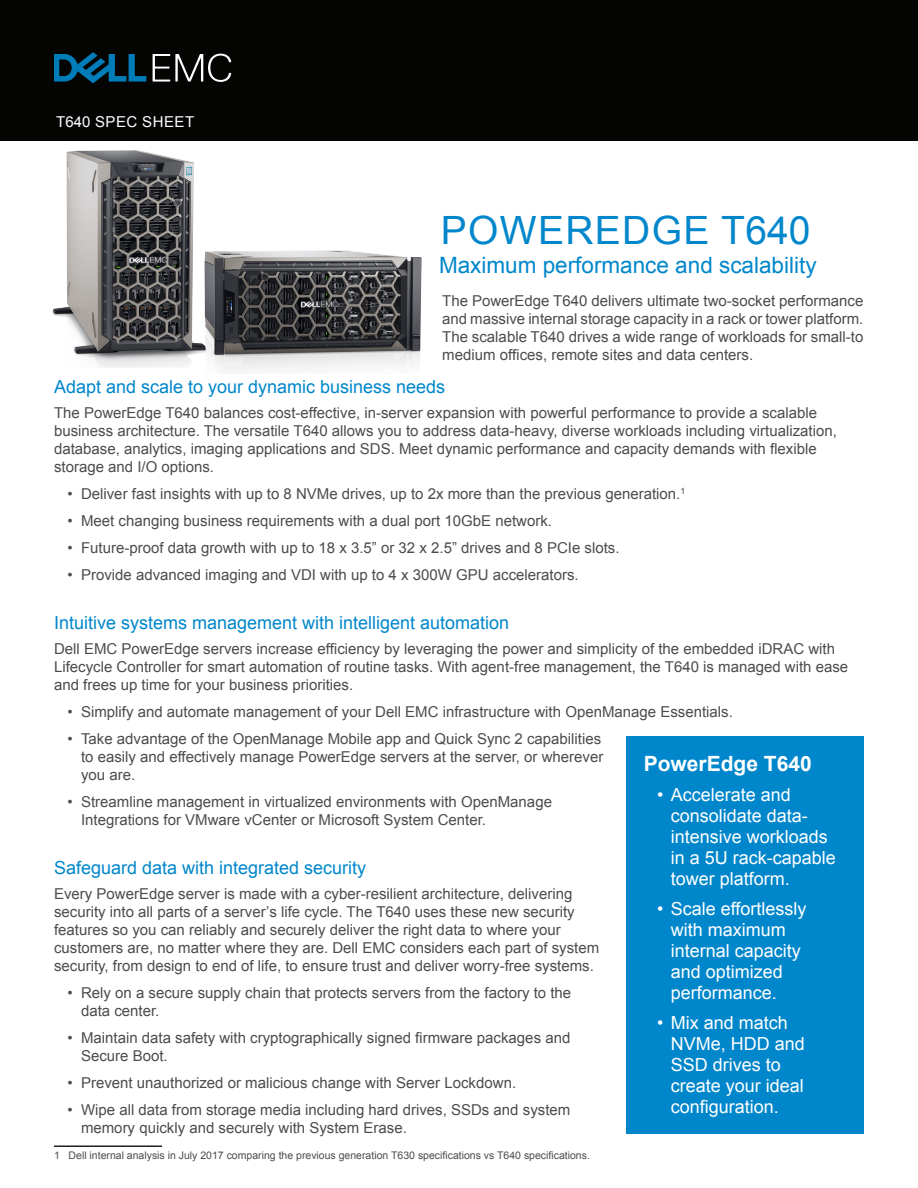
<style>
.page{position:relative;width:918px;height:1188px;background:#fff}
.page>*{position:absolute;margin:0;border:0;box-sizing:border-box;transform-origin:0 0}
.Document_Headline{font:39px "Arial";letter-spacing:.035em;color:#0087cb}
.Document_Headline-2{font:22.5px "Arial";color:#0087cb}
.Body_Headline{font:700 21px "Arial";color:#fff}
.t1{font:18px/21px "Arial";color:#fff}
.Body_Text{font:18px "Arial";color:#0087cb}
.Body_Headline-2{font:18px "Arial";color:#0087cb}
.Body_Text-2{font:15px/18px "Arial";color:#4b4c4d}
.Body_copy_Dell_Dark{font:15px/18px "Arial";color:#4b4c4d;text-align:justify}
.Table_Text{font:15px "Arial";letter-spacing:.035em;color:#fff}
.t2{font:10.5px "Arial";color:#4b4c4d}
</style>
<div class="page">
<div style="left:0;top:0;width:918px;height:141px;background:#040503"></div>
<svg style="left:153px;top:54px;width:78px;height:28px"></svg>
<svg style="left:55px;top:52px;width:91px;height:31px"></svg>
<hr style="left:54px;top:1145px;width:108px;height:2px;background:#231f20">
<div style="left:626px;top:736px;width:238px;height:398px;background:#0087cb"></div>
<img style="left:52px;top:150px;width:142px;height:218px">
<img style="left:189px;top:179px;width:233px;height:193px">
<p class="Table_Text" style="left:56px;top:111px;width:140px">T640 SPEC SHEET</p>
<p class="Document_Headline" style="left:441px;top:204px;width:371px">POWEREDGE T640</p>
<p class="Document_Headline-2" style="left:439px;top:250px;width:379px">Maximum performance and scalability</p>
<p class="Body_copy_Dell_Dark" style="left:442px;top:292px;width:423px">The PowerEdge T640 delivers ultimate two-socket performance and massive internal storage capacity in a rack or tower platform.<br>The scalable T640 drives a wide range of workloads for small-to medium offices, remote sites and data centers.</p>
<p class="Body_Text" style="left:54px;top:375px;width:393px">Adapt and scale to your dynamic business needs</p>
<p class="Body_Text-2" style="left:54px;top:404px;width:784px">The PowerEdge T640 balances cost-effective, in-server expansion with powerful performance to provide a scalable business architecture. The versatile T640 allows you to address data-heavy, diverse workloads including virtualization, database, analytics, imaging applications and SDS. Meet dynamic performance and capacity demands with flexible storage and I/O options.</p>
<p class="Body_Text-2" style="left:68px;top:485px;width:619px">• Deliver fast insights with up to 8 NVMe drives, up to 2x more than the previous generation.<sup>1</sup></p>
<p class="Body_Text-2" style="left:68px;top:511px;width:486px">• Meet changing business requirements with a dual port 10GbE network.</p>
<p class="Body_Text-2" style="left:68px;top:538px;width:554px">• Future-proof data growth with up to 18 x 3.5” or 32 x 2.5” drives and 8 PCIe slots.</p>
<p class="Body_Text-2" style="left:68px;top:565px;width:513px">• Provide advanced imaging and VDI with up to 4 x 300W GPU accelerators.</p>
<p class="Body_Headline-2" style="left:54px;top:610px;width:457px">Intuitive systems management with intelligent automation</p>
<p class="Body_Text-2" style="left:54px;top:640px;width:796px">Dell EMC PowerEdge servers increase efficiency by leveraging the power and simplicity of the embedded iDRAC with<br>Lifecycle Controller for smart automation of routine tasks. With agent-free management, the T640 is managed with ease and frees up time for your business priorities.</p>
<p class="Body_Text-2" style="left:68px;top:702px;width:667px">• Simplify and automate management of your Dell EMC infrastructure with OpenManage Essentials.</p>
<p class="Body_Text-2" style="left:81px;top:729px;width:524px;text-indent:-14px">• Take advantage of the OpenManage Mobile app and Quick Sync 2 capabilities to easily and effectively manage PowerEdge servers at the server, or wherever you are.</p>
<p class="Body_Text-2" style="left:81px;top:792px;width:473px;text-indent:-14px">• Streamline management in virtualized environments with OpenManage<br>Integrations for VMware vCenter or Microsoft System Center.</p>
<p class="Body_Text" style="left:54px;top:855px;width:314px">Safeguard data with integrated security</p>
<p class="Body_Text-2" style="left:54px;top:885px;width:547px">Every PowerEdge server is made with a cyber-resilient architecture, delivering security into all parts of a server’s life cycle. The T640 uses these new security features so you can reliably and securely deliver the right data to where your customers are, no matter where they are. Dell EMC considers each part of system security, from design to end of life, to ensure trust and deliver worry-free systems.</p>
<p class="Body_Text-2" style="left:81px;top:983px;width:492px;text-indent:-14px">• Rely on a secure supply chain that protects servers from the factory to the data center.</p>
<p class="Body_Text-2" style="left:81px;top:1028px;width:491px;text-indent:-14px">• Maintain data safety with cryptographically signed firmware packages and<br>Secure Boot.</p>
<p class="Body_Text-2" style="left:68px;top:1073px;width:450px">• Prevent unauthorized or malicious change with Server Lockdown.</p>
<p class="Body_Text-2" style="left:81px;top:1100px;width:491px;text-indent:-14px">• Wipe all data from storage media including hard drives, SSDs and system memory quickly and securely with System Erase.</p>
<p class="t2" style="left:54px;top:1148px;width:537px">1 Dell internal analysis in July 2017 comparing the previous generation T630 specifications vs T640 specifications.</p>
<p class="Body_Headline" style="left:644px;top:749px;width:170px">PowerEdge T640</p>
<p class="t1" style="left:671px;top:784px;width:167px;text-indent:-14px">• Accelerate and consolidate data&shy;intensive workloads in a 5U rack-capable tower platform.</p>
<p class="t1" style="left:671px;top:898px;width:137px;text-indent:-14px">• Scale effortlessly with maximum internal capacity and optimized performance.</p>
<p class="t1" style="left:671px;top:1012px;width:136px;text-indent:-14px">• Mix and match<br>NVMe, HDD and<br>SSD drives to create your ideal configuration.</p>
</div>
